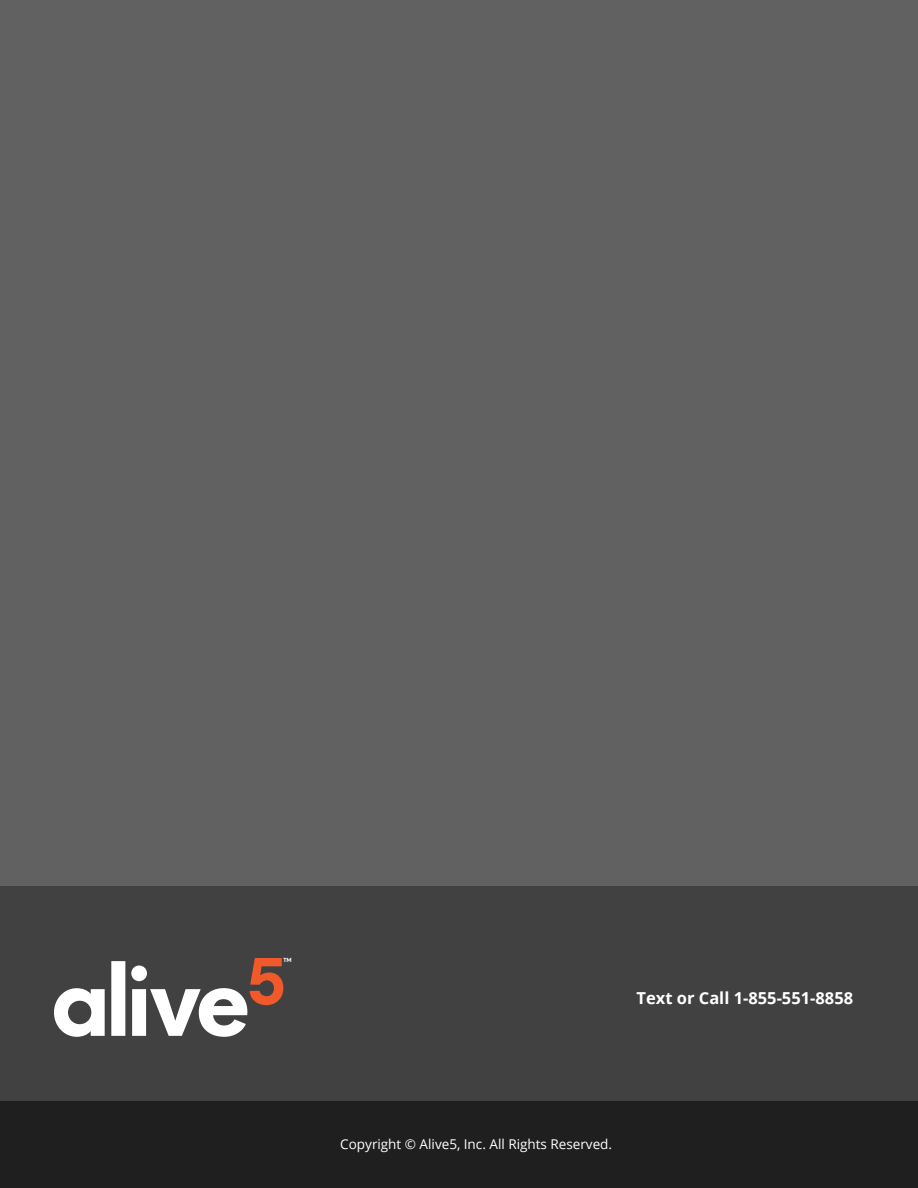
<style>
.page{position:relative;width:918px;height:1188px;background:#fff}
.page>*{position:absolute;margin:0;border:0;box-sizing:border-box;transform-origin:0 0}
.t1{font:700 16.5px "Open Sans";color:#fff}
.t2{font:13.5px "Open Sans";color:#fff}
.t3{font:700 5.4px "Neue Einstellung";color:#fff}
</style>
<div class="page">
<div style="left:0;top:886px;width:918px;height:302px;background:#424142"></div>
<div style="left:0;top:1102px;width:918px;height:86px;background:#1e1f1e"></div>
<svg style="left:54px;top:958px;width:229px;height:79px"></svg>
<div style="left:0;top:0;width:918px;height:886px;background:#616161"></div>
<p class="t3" style="left:284px;top:956px;width:10px">TM</p>
<p class="t1" style="left:637px;top:987px;width:218px">Text or Call 1-855-551-8858</p>
<p class="t2" style="left:340px;top:1135px;width:273px">Copyright © Alive5, Inc. All Rights Reserved.</p>
</div>
